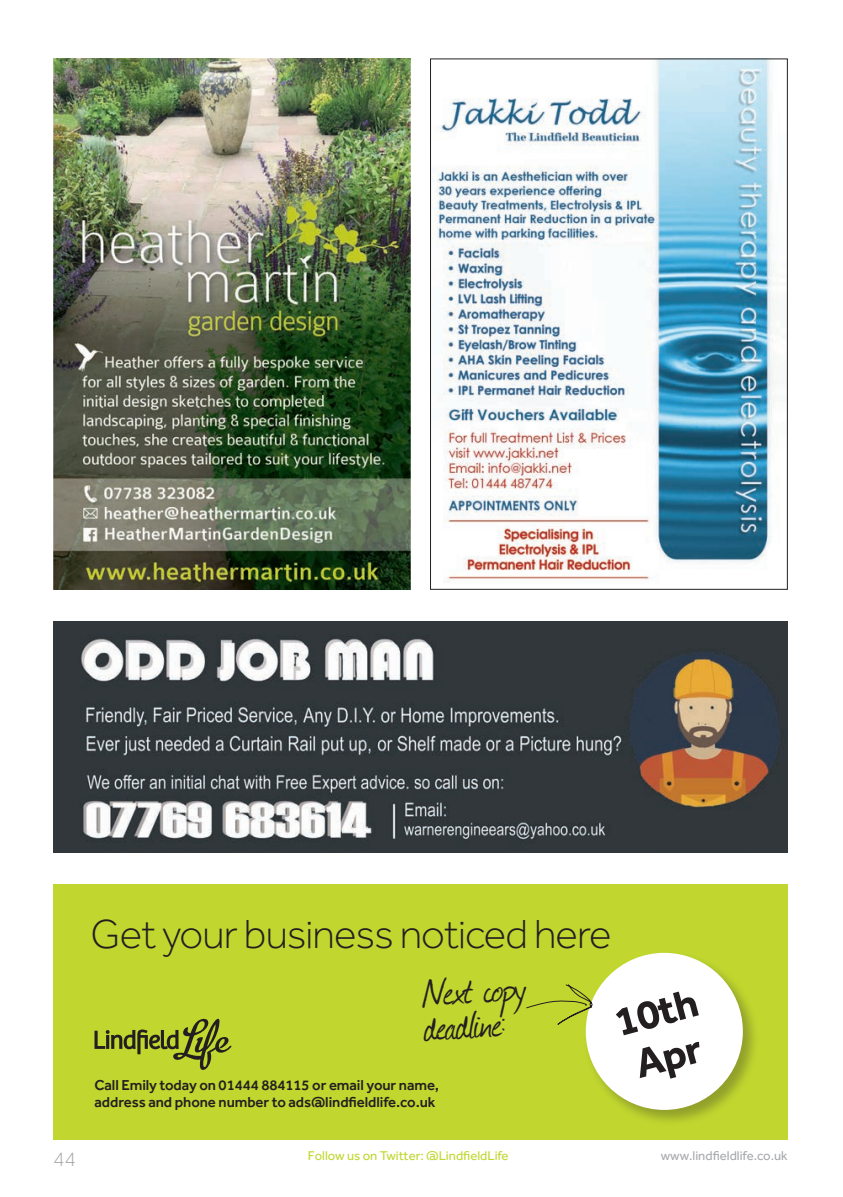
<style>
.page{position:relative;width:843px;height:1197px;background:#fff}
.page>*{position:absolute;margin:0;border:0;box-sizing:border-box;transform-origin:0 0}
.t1{font:45.5px/35px "Journal";color:#231f20}
.t2{font:300 42px "Effra";letter-spacing:-.02em;color:#231f20}
.t3{font:700 42px/45.5px "Effra";color:#231f20}
.t4{font:300 21px "Effra";color:#a8a9ad}
.t5{font:500 14.88px/17.5px "Effra";letter-spacing:-.005em;color:#231f20}
.t6{font:13.12px "Effra";color:#c1d72f}
.t7{font:13.12px "Effra";color:#a8a9ad}
</style>
<div class="page">
<img style="left:53px;top:59px;width:357px;height:530px">
<img style="left:432px;top:61px;width:349px;height:522px">
<img style="left:53px;top:621px;width:734px;height:232px">
<div style="left:53px;top:885px;width:734px;height:255px;background:#c1d72f"></div>
<svg style="left:94px;top:1018px;width:138px;height:52px"></svg>
<div style="left:583px;top:950px;width:176px;height:177px;background:#231f20;opacity:.3"></div>
<div style="left:586px;top:953px;width:157px;height:157px;background:#fff;border-radius:50%"></div>
<svg style="left:526px;top:983px;width:67px;height:42px"></svg>
<h2 class="t2" style="left:91px;top:911px;width:522px">Get your business noticed here</h2>
<h1 class="t1" style="left:421px;top:974px;width:106px;rotate:-3deg">Next copy deadline:</h1>
<p class="t5" style="left:94px;top:1076px;width:346px">Call Emily today on 01444 884115 or email your name, address and phone number to ads@lindfieldlife.co.uk</p>
<h2 class="t3" style="left:609px;top:1000px;width:86px;rotate:-15deg">10th<br>Apr</h2>
<h3 class="t4" style="left:53px;top:1147px;width:24px">44</h3>
<p class="t6" style="left:308px;top:1148px;width:202px">Follow us on Twitter: @LindfieldLife</p>
<p class="t7" style="left:661px;top:1148px;width:128px">www.lindfieldlife.co.uk</p>
</div>
